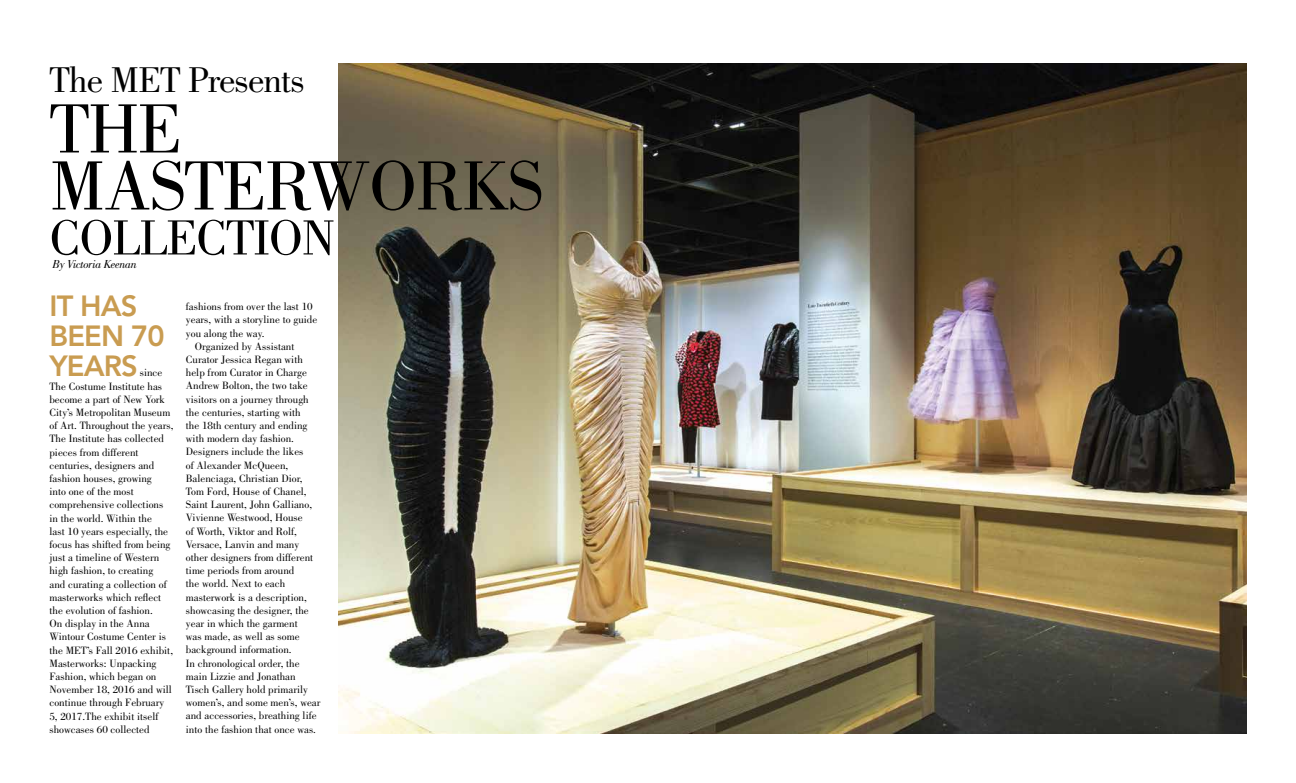
<style>
.page{position:relative;width:1296px;height:783px;background:#fff}
.page>*{position:absolute;margin:0;border:0;box-sizing:border-box;transform-origin:0 0}
.t1{font:72px/57px "Bodoni";letter-spacing:-.025em;color:#000}
.t2{font:51px "Bodoni";letter-spacing:-.025em;color:#000}
.t3{font:37px "Bodoni";letter-spacing:-.025em;color:#000}
.t4{font:800 29px/30px "Avenir";letter-spacing:-.03em;color:#c99c51}
.t5{font:italic 12px "Bodoni";letter-spacing:-.025em;color:#000}
.t6{font:11px/13.2px "Bodoni";color:#000}
</style>
<div class="page">
<img style="left:338px;top:63px;width:908px;height:670px">
<h3 class="t3" style="left:50px;top:59px;width:257px">The MET Presents</h3>
<h1 class="t1" style="left:50px;top:100px;width:496px">THE<br>MASTERWORKS</h1>
<h2 class="t2" style="left:50px;top:209px;width:288px">COLLECTION</h2>
<p class="t5" style="left:52px;top:258px;width:86px">By Victoria Keenan</p>
<h3 class="t4" style="left:50px;top:291px;width:117px">IT HAS<br>BEEN 70<br>YEARS</h3>
<p class="t6" style="left:49px;top:366px;width:126px;text-indent:90px">since<br>The Costume Institute has become a part of New York<br>City’s Metropolitan Museum of Art. Throughout the years,<br>The Institute has collected pieces from different centuries, designers and fashion houses, growing<br>into one of the most comprehensive collections in the world. Within the<br>last 10 years especially, the focus has shifted from being just a timeline of Western high fashion, to creating<br>and curating a collection of masterworks which reflect the evolution of fashion.<br>On display in the Anna<br>Wintour Costume Center is the MET’s Fall 2016 exhibit,<br>Masterworks: Unpacking<br>Fashion, which began on<br>November 18, 2016 and will continue through February<br>5, 2017.The exhibit itself showcases 60 collected</p>
<p class="t6" style="left:186px;top:300px;width:128px">fashions from over the last 10</p>
<p class="t6" style="left:186px;top:313px;width:133px">years, with a storyline to guide</p>
<p class="t6" style="left:186px;top:326px;width:80px">you along the way.</p>
<p class="t6" style="left:195px;top:340px;width:101px">Organized by Assistant</p>
<p class="t6" style="left:186px;top:353px;width:118px">Curator Jessica Regan with</p>
<p class="t6" style="left:186px;top:366px;width:122px">help from Curator in Charge</p>
<p class="t6" style="left:186px;top:379px;width:123px">Andrew Bolton, the two take</p>
<p class="t6" style="left:186px;top:392px;width:124px">visitors on a journey through</p>
<p class="t6" style="left:186px;top:406px;width:116px">the centuries, starting with</p>
<p class="t6" style="left:186px;top:419px;width:123px">the 18th century and ending</p>
<p class="t6" style="left:186px;top:432px;width:110px">with modern day fashion.</p>
<p class="t6" style="left:186px;top:445px;width:119px">Designers include the likes</p>
<p class="t6" style="left:186px;top:458px;width:104px">of Alexander McQueen,</p>
<p class="t6" style="left:186px;top:472px;width:118px">Balenciaga, Christian Dior,</p>
<p class="t6" style="left:186px;top:485px;width:122px">Tom Ford, House of Chanel,</p>
<p class="t6" style="left:186px;top:498px;width:128px">Saint Laurent, John Galliano,</p>
<p class="t6" style="left:186px;top:511px;width:118px">Vivienne Westwood, House</p>
<p class="t6" style="left:186px;top:524px;width:113px">of Worth, Viktor and Rolf,</p>
<p class="t6" style="left:186px;top:538px;width:115px">Versace, Lanvin and many</p>
<p class="t6" style="left:186px;top:551px;width:129px">other designers from different</p>
<p class="t6" style="left:186px;top:564px;width:110px">time periods from around</p>
<p class="t6" style="left:186px;top:577px;width:101px">the world. Next to each</p>
<p class="t6" style="left:186px;top:590px;width:122px">masterwork is a description,</p>
<p class="t6" style="left:186px;top:604px;width:124px">showcasing the designer, the</p>
<p class="t6" style="left:186px;top:617px;width:113px">year in which the garment</p>
<p class="t6" style="left:186px;top:630px;width:115px">was made, as well as some</p>
<p class="t6" style="left:186px;top:643px;width:107px">background information.</p>
<p class="t6" style="left:186px;top:656px;width:115px">In chronological order, the</p>
<p class="t6" style="left:186px;top:670px;width:111px">main Lizzie and Jonathan</p>
<p class="t6" style="left:186px;top:683px;width:124px">Tisch Gallery hold primarily</p>
<p class="t6" style="left:186px;top:696px;width:136px">women’s, and some men’s, wear</p>
<p class="t6" style="left:186px;top:709px;width:132px">and accessories, breathing life</p>
<p class="t6" style="left:186px;top:722px;width:132px">into the fashion that once was.</p>
</div>
